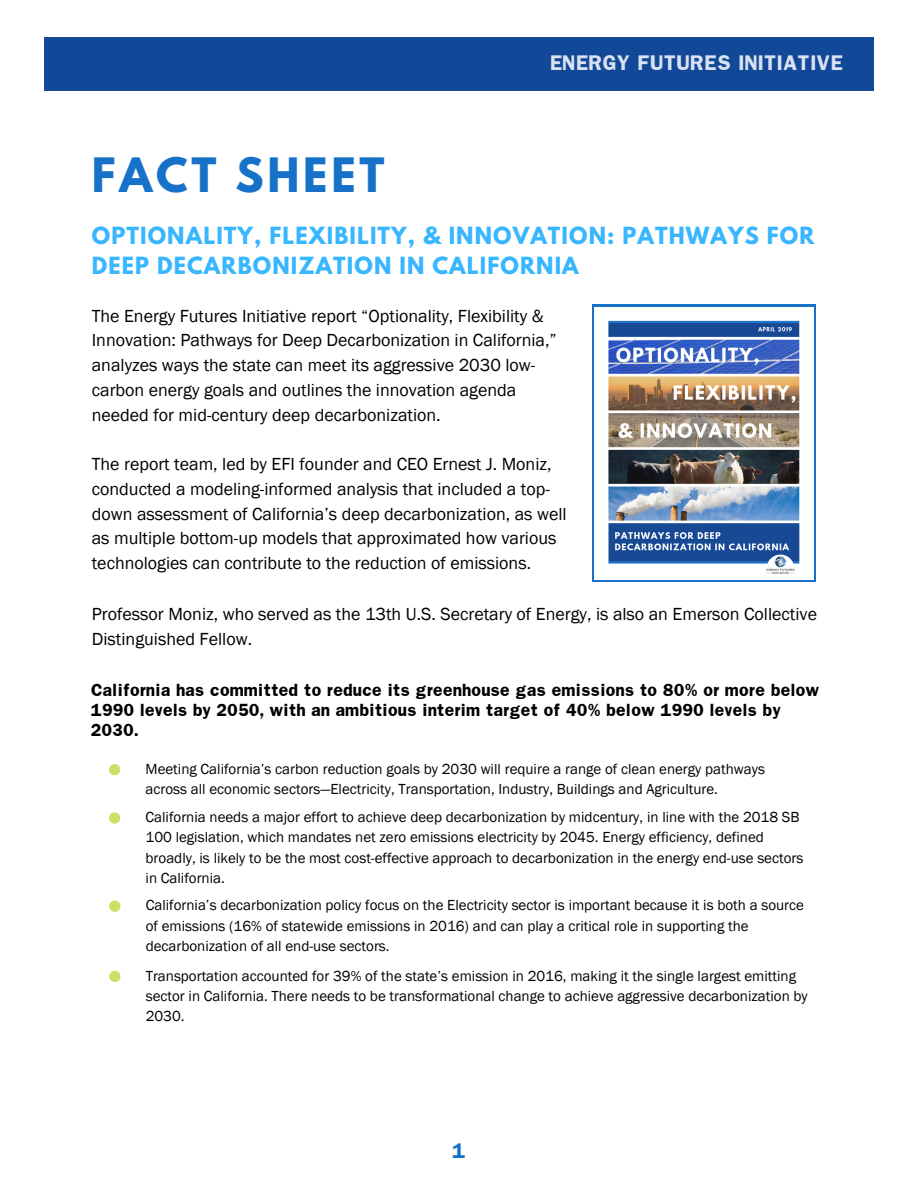
<style>
.page{position:relative;width:918px;height:1188px;background:#fff}
.page>*{position:absolute;margin:0;border:0;box-sizing:border-box;transform-origin:0 0}
.t1{font:700 42px "League Spartan";letter-spacing:.09em;color:#1672c9}
.t2{font:700 21px/29.2px "League Spartan";letter-spacing:.055em;color:#38b6ff}
.t3{font:18px/24.8px "Franklin Gothic";color:#000}
.t4{font:700 18px "Franklin";letter-spacing:.025em;color:#d9e2f3}
.t5{font:700 18px "Franklin";color:#1672c9}
.t6{font:15px/20.2px "Franklin Gothic";color:#000}
.t7{font:700 15px/20.2px "Franklin";color:#000}
</style>
<div class="page">
<div style="left:44px;top:37px;width:830px;height:54px;background:#114897"></div>
<div style="left:592px;top:304px;width:224px;height:278px;background:#1672c9"></div>
<img style="left:594px;top:307px;width:220px;height:273px">
<svg style="left:109px;top:764px;width:11px;height:11px"></svg>
<svg style="left:109px;top:812px;width:11px;height:12px"></svg>
<svg style="left:109px;top:901px;width:11px;height:11px"></svg>
<svg style="left:109px;top:971px;width:11px;height:11px"></svg>
<h1 class="t1" style="left:92px;top:154px;width:294px">FACT SHEET</h1>
<p class="t4" style="left:550px;top:51px;width:294px">ENERGY FUTURES INITIATIVE</p>
<h2 class="t2" style="left:92px;top:224px;width:724px">OPTIONALITY, FLEXIBILITY, &amp; INNOVATION: PATHWAYS FOR<br>DEEP DECARBONIZATION IN CALIFORNIA</h2>
<p class="t3" style="left:92px;top:303px;width:467px">The Energy Futures Initiative report “Optionality, Flexibility &amp; Innovation: Pathways for Deep Decarbonization in California,” analyzes ways the state can meet its aggressive 2030 low&shy;carbon energy goals and outlines the innovation agenda needed for mid-century deep decarbonization.</p>
<p class="t3" style="left:92px;top:452px;width:476px">The report team, led by EFI founder and CEO Ernest J. Moniz, conducted a modeling-informed analysis that included a top&shy;down assessment of California’s deep decarbonization, as well as multiple bottom-up models that approximated how various technologies can contribute to the reduction of emissions.</p>
<p class="t3" style="left:92px;top:601px;width:727px">Professor Moniz, who served as the 13th U.S. Secretary of Energy, is also an Emerson Collective<br>Distinguished Fellow.</p>
<p class="t7" style="left:91px;top:679px;width:730px">California has committed to reduce its greenhouse gas emissions to 80% or more below<br>1990 levels by 2050, with an ambitious interim target of 40% below 1990 levels by<br>2030.</p>
<p class="t6" style="left:146px;top:759px;width:621px">Meeting California’s carbon reduction goals by 2030 will require a range of clean energy pathways across all economic sectors—Electricity, Transportation, Industry, Buildings and Agriculture.</p>
<p class="t6" style="left:146px;top:807px;width:659px">California needs a major effort to achieve deep decarbonization by midcentury, in line with the 2018 SB 100 legislation, which mandates net zero emissions electricity by 2045. Energy efficiency, defined broadly, is likely to be the most cost-effective approach to decarbonization in the energy end-use sectors in California.</p>
<p class="t6" style="left:146px;top:895px;width:660px">California’s decarbonization policy focus on the Electricity sector is important because it is both a source of emissions (16% of statewide emissions in 2016) and can play a critical role in supporting the decarbonization of all end-use sectors.</p>
<p class="t6" style="left:146px;top:966px;width:664px">Transportation accounted for 39% of the state’s emission in 2016, making it the single largest emitting sector in California. There needs to be transformational change to achieve aggressive decarbonization by<br>2030.</p>
<p class="t5" style="left:452px;top:1138px;width:15px">1</p>
</div>
